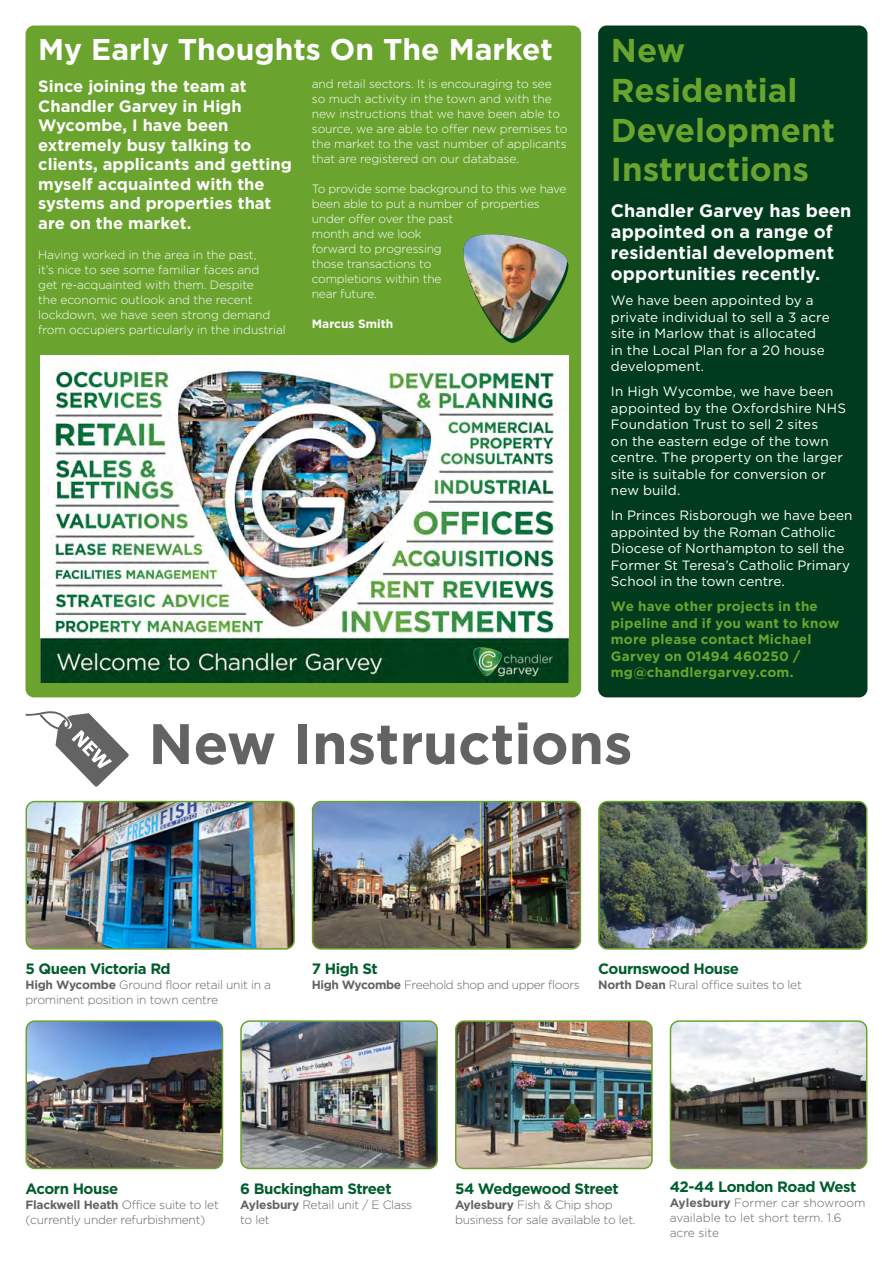
<style>
.page{position:relative;width:893px;height:1263px;background:#fff}
.page>*{position:absolute;margin:0;border:0;box-sizing:border-box;transform-origin:0 0}
.t1{font:700 57px "Gotham";letter-spacing:-.005em;color:#646363}
.t2{font:700 33px/39.6px "Gotham";color:#6aa42f}
.t3{font:700 30px "Gotham";color:#fff}
.t4{font:700 18px/21px "Gotham";letter-spacing:.005em;color:#fff}
.t5{font:700 16.5px/19.5px "Gotham";color:#fff}
.t6{font:700 15px "Gotham";letter-spacing:-.03em;color:#005d2e}
.t7{font:13.5px/16.5px "Gotham";letter-spacing:.005em;color:#fff}
.t8{font:700 13.5px/16.5px "Gotham";letter-spacing:.015em;color:#6aa42f}
.t9{font:300 12px/15px "Gotham";letter-spacing:-.01em;color:#fff}
.t10{font:300 12px/15px "Gotham";letter-spacing:-.02em;color:#646363}
.t11{font:300 12px/15px "Gotham";color:#646363}
.t12{font:700 12px "Gotham";color:#fff}
.s1{font-weight:700}
</style>
<div class="page">
<div style="left:598px;top:26px;width:269px;height:671px;background:#003b1d;border-radius:9px"></div>
<img style="left:26px;top:801px;width:268px;height:148px">
<div style="left:26px;top:801px;width:269px;height:149px;border:2px solid #6aa42f;border-radius:9px"></div>
<img style="left:313px;top:801px;width:267px;height:146px">
<div style="left:312px;top:801px;width:269px;height:149px;border:2px solid #6aa42f;border-radius:9px"></div>
<img style="left:599px;top:801px;width:268px;height:148px">
<div style="left:598px;top:801px;width:269px;height:149px;border:2px solid #6aa42f;border-radius:9px"></div>
<svg style="left:26px;top:711px;width:103px;height:76px"></svg>
<div style="left:26px;top:26px;width:555px;height:671px;background:#6aa42f;border-radius:9px"></div>
<img style="left:41px;top:355px;width:527px;height:328px">
<img style="left:26px;top:1021px;width:196px;height:147px">
<div style="left:26px;top:1020px;width:197px;height:149px;border:2px solid #6aa42f;border-radius:9px"></div>
<img style="left:241px;top:1023px;width:196px;height:145px">
<div style="left:240px;top:1020px;width:198px;height:149px;border:2px solid #6aa42f;border-radius:9px"></div>
<img style="left:456px;top:1023px;width:196px;height:145px">
<div style="left:455px;top:1020px;width:198px;height:149px;border:2px solid #6aa42f;border-radius:9px"></div>
<img style="left:670px;top:1021px;width:197px;height:147px">
<div style="left:670px;top:1020px;width:197px;height:149px;border:2px solid #6aa42f;border-radius:9px"></div>
<img style="left:463px;top:234px;width:104px;height:106px">
<h3 class="t3" style="left:38px;top:32px;width:516px">My Early Thoughts On The Market</h3>
<h3 class="t5" style="left:38px;top:76px;width:255px">Since joining the team at<br>Chandler Garvey in High<br>Wycombe, I have been extremely busy talking to clients, applicants and getting myself acquainted with the systems and properties that are on the market.</h3>
<p class="t9" style="left:38px;top:247px;width:249px">Having worked in the area in the past,<br>it’s nice to see some familiar faces and<br>get re-acquainted with them. Despite<br>the economic outlook and the recent lockdown, we have seen strong demand from occupiers particularly in the industrial</p>
<p class="t9" style="left:312px;top:76px;width:257px">and retail sectors. It is encouraging to see so much activity in the town and with the new instructions that we have been able to source, we are able to offer new premises to the market to the vast number of applicants that are registered on our database.</p>
<p class="t9" style="left:312px;top:181px;width:256px">To provide some background to this we have been able to put a number of properties under offer over the past<br>month and we look<br>forward to progressing<br>those transactions to<br>completions within the<br>near future.</p>
<p class="t12" style="left:312px;top:317px;width:83px">Marcus Smith</p>
<h2 class="t2" style="left:611px;top:30px;width:226px">New<br>Residential<br>Development<br>Instructions</h2>
<h3 class="t4" style="left:611px;top:200px;width:242px">Chandler Garvey has been appointed on a range of residential development opportunities recently.</h3>
<p class="t7" style="left:611px;top:292px;width:220px">We have been appointed by a private individual to sell a 3 acre site in Marlow that is allocated in the Local Plan for a 20 house development.</p>
<p class="t7" style="left:611px;top:383px;width:237px">In High Wycombe, we have been appointed by the Oxfordshire NHS<br>Foundation Trust to sell 2 sites<br>on the eastern edge of the town centre. The property on the larger site is suitable for conversion or new build.</p>
<p class="t7" style="left:611px;top:507px;width:243px">In Princes Risborough we have been appointed by the Roman Catholic<br>Diocese of Northampton to sell the<br>Former St Teresa’s Catholic Primary<br>School in the town centre.</p>
<p class="t8" style="left:611px;top:598px;width:230px">We have other projects in the pipeline and if you want to know more please contact Michael<br>Garvey on 01494 460250 / mg@chandlergarvey.com.</p>
<h1 class="t1" style="left:148px;top:711px;width:486px">New Instructions</h1>
<p class="t6" style="left:26px;top:960px;width:147px">5 Queen Victoria Rd</p>
<p class="t10" style="left:26px;top:977px;width:247px"><span class="s1">High Wycombe</span> Ground floor retail unit in a prominent position in town centre</p>
<p class="t6" style="left:312px;top:960px;width:67px">7 High St</p>
<p class="t10" style="left:312px;top:977px;width:270px"><span class="s1">High Wycombe</span> Freehold shop and upper floors</p>
<p class="t6" style="left:598px;top:960px;width:142px">Cournswood House</p>
<p class="t10" style="left:598px;top:977px;width:205px"><span class="s1">North Dean</span> Rural office suites to let</p>
<p class="t6" style="left:26px;top:1180px;width:94px">Acorn House</p>
<p class="t10" style="left:26px;top:1197px;width:195px"><span class="s1">Flackwell Heath</span> Office suite to let (currently under refurbishment)</p>
<p class="t6" style="left:240px;top:1180px;width:153px">6 Buckingham Street</p>
<p class="t10" style="left:240px;top:1197px;width:173px"><span class="s1">Aylesbury</span> Retail unit / E Class to let</p>
<p class="t6" style="left:455px;top:1180px;width:165px">54 Wedgewood Street</p>
<p class="t10" style="left:455px;top:1197px;width:182px"><span class="s1">Aylesbury</span> Fish &amp; Chip shop business for sale available to let.</p>
<p class="t6" style="left:670px;top:1178px;width:188px">42-44 London Road West</p>
<p class="t11" style="left:670px;top:1195px;width:197px"><span class="s1">Aylesbury</span> Former car showroom available to let short term. 1.6 acre site</p>
</div>
